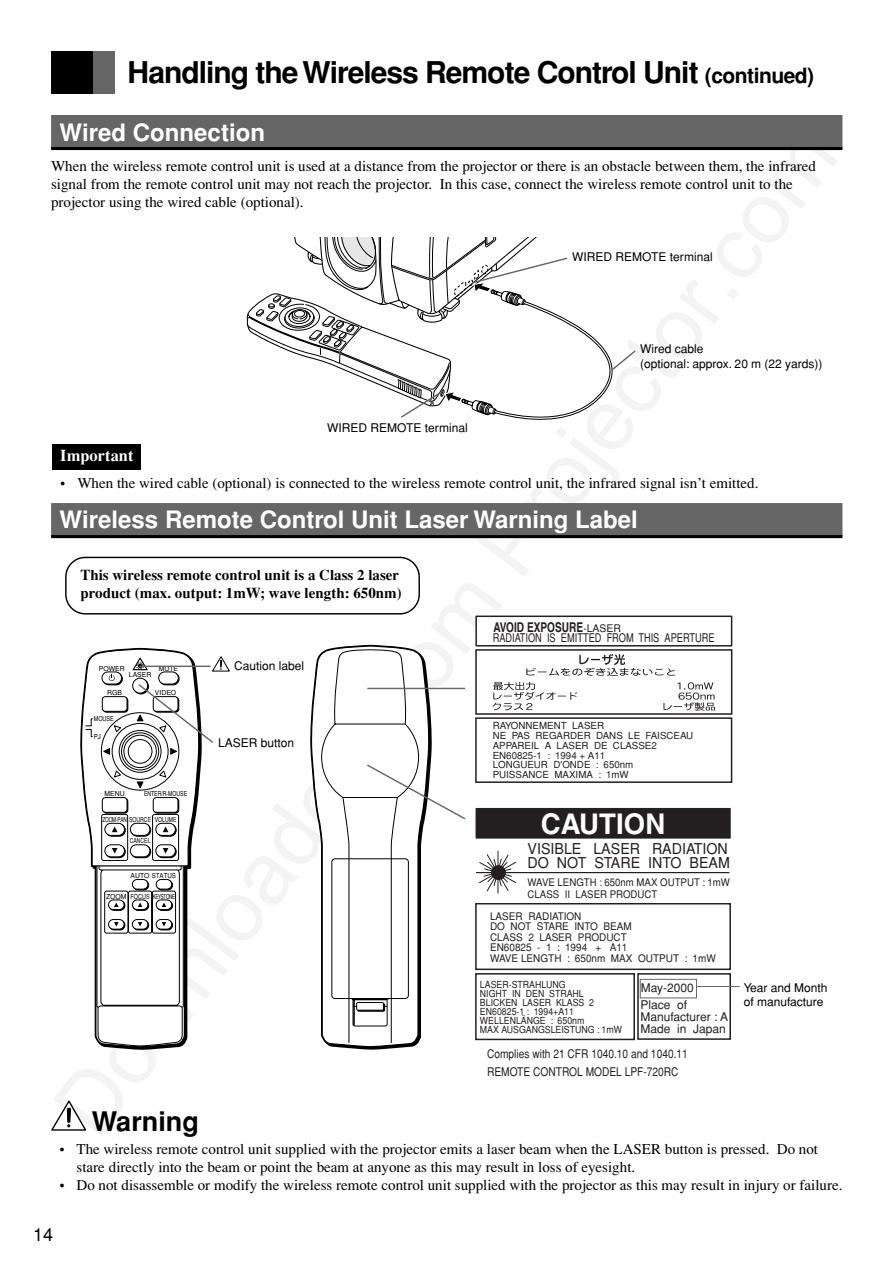
<style>
.page{position:relative;width:893px;height:1263px;background:#fff}
.page>*{position:absolute;margin:0;border:0;box-sizing:border-box;transform-origin:0 0}
.t1{font:700 30px "Helvetica";letter-spacing:-.035em;color:#000}
.t2{font:700 28.5px "Helvetica";color:#fff}
.t3{font:700 27px "Helvetica";color:#000}
.t4{font:700 24px "Helvetica";color:#fff}
.t5{font:18px "Helvetica";color:#000}
.t6{font:700 16.5px "Times";color:#fff}
.t7{font:15px/18px "Times";color:#000}
.t8{font:700 15px/18px "Times";color:#000}
.t9{font:15px/14.7px "Helvetica";color:#231f20;scale:.95 1}
.t10{font:700 13.5px "Helvetica";color:#231f20;scale:.75 1}
.t11{font:12px/14.4px "Helvetica";color:#000}
.t12{font:12px/18px "Helvetica";color:#231f20;scale:.85 1}
.t13{font:12px/12px "Helvetica";color:#231f20}
.t14{font:12px "Helvetica";color:#231f20;scale:.77 1}
.t15{font:10.5px/10.5px "Helvetica";color:#231f20;scale:.95 1}
.t16{font:10.5px/11.6px "Helvetica";color:#231f20;scale:.92 1}
.t17{font:9.75px/9.8px "Helvetica";color:#231f20}
.t18{font:9.75px/9px "Helvetica";color:#231f20;scale:.9 1}
.t19{font:6.9px "Helvetica";color:#000}
.t20{font:6.9px "Helvetica";color:#000;scale:.7 1}
.t21{font:6.9px "Helvetica";color:#000;scale:.75 1}
.t22{font:6.9px "Helvetica";letter-spacing:-.06em;color:#000;scale:.8 1}
.t23{font:6.9px "Helvetica";color:#000;scale:.8 1}
.t24{font:6.9px "Helvetica";color:#000;scale:.9 1}
.s1{font-size:21px}
.s2{font-weight:400;font-size:10.5px}
</style>
<div class="page">
<div style="left:51px;top:51px;width:43px;height:43px;background:#000"></div>
<div style="left:93px;top:51px;width:21px;height:43px;background:#666"></div>
<div style="left:51px;top:115px;width:791px;height:33px;background:#666"></div>
<hr style="left:51px;top:147px;width:791px;height:3px;background:#000">
<div style="left:51px;top:503px;width:791px;height:33px;background:#666"></div>
<hr style="left:51px;top:535px;width:791px;height:3px;background:#000">
<svg style="left:316px;top:645px;width:110px;height:403px"></svg>
<svg style="left:321px;top:650px;width:98px;height:393px"></svg>
<hr style="left:353px;top:1006px;width:34px;height:1px;background:#000">
<svg style="left:357px;top:1003px;width:28px;height:9px"></svg>
<div style="left:356px;top:1002px;width:28px;height:9px;background:#fff;border:1px solid #000"></div>
<div style="left:475px;top:649px;width:257px;height:66px;background:#fff;border:2px solid #231f20"></div>
<div style="left:475px;top:616px;width:257px;height:31px;background:#fff;border:2px solid #231f20"></div>
<svg style="left:526px;top:654px;width:149px;height:22px"></svg>
<svg style="left:492px;top:682px;width:85px;height:28px"></svg>
<svg style="left:663px;top:682px;width:52px;height:29px"></svg>
<div style="left:475px;top:717px;width:257px;height:66px;background:#fff;border:2px solid #231f20"></div>
<div style="left:475px;top:973px;width:160px;height:67px;background:#fff;border:2px solid #231f20"></div>
<div style="left:637px;top:973px;width:94px;height:67px;background:#fff;border:2px solid #231f20"></div>
<div style="left:476px;top:808px;width:254px;height:30px;background:#231f20"></div>
<div style="left:475px;top:903px;width:256px;height:67px;background:#fff;border:2px solid #231f20"></div>
<hr style="left:476px;top:872px;width:253px;height:1px;background:#231f20">
<hr style="left:497px;top:851px;width:1px;height:42px;background:#231f20">
<svg style="left:478px;top:854px;width:39px;height:38px"></svg>
<svg style="left:51px;top:1100px;width:36px;height:31px"></svg>
<svg style="left:65px;top:556px;width:355px;height:59px"></svg>
<svg style="left:310px;top:665px;width:156px;height:156px"></svg>
<div style="left:640px;top:979px;width:56px;height:19px;border:1px solid #666"></div>
<hr style="left:696px;top:986px;width:43px;height:1px;background:#666">
<svg style="left:80px;top:647px;width:150px;height:403px"></svg>
<div style="left:52px;top:444px;width:88px;height:26px;background:#000"></div>
<svg style="left:246px;top:237px;width:390px;height:183px"></svg>
<h1 class="t1" style="left:128px;top:61px;width:688px">Handling the Wireless Remote Control Unit <span class="s1">(continued)</span></h1>
<h3 class="t4" style="left:60px;top:123px;width:207px">Wired Connection</h3>
<p class="t7" style="left:51px;top:158px;width:766px">When the wireless remote control unit is used at a distance from the projector or there is an obstacle between them, the infrared signal from the remote control unit may not reach the projector. In this case, connect the wireless remote control unit to the projector using the wired cable (optional).</p>
<p class="t11" style="left:572px;top:250px;width:142px">WIRED REMOTE terminal</p>
<p class="t11" style="left:327px;top:422px;width:142px">WIRED REMOTE terminal</p>
<p class="t11" style="left:640px;top:343px;width:184px">Wired cable<br>(optional: approx. 20 m (22 yards))</p>
<p class="t6" style="left:60px;top:450px;width:75px">Important</p>
<p class="t7" style="left:60px;top:475px;width:699px">• When the wired cable (optional) is connected to the wireless remote control unit, the infrared signal isn’t emitted.</p>
<h3 class="t4" style="left:60px;top:511px;width:579px">Wireless Remote Control Unit Laser Warning Label</h3>
<p class="t8" style="left:80px;top:567px;width:323px">This wireless remote control unit is a Class 2 laser product (max. output: 1mW; wave length: 650nm)</p>
<p class="t19" style="left:99px;top:666px;width:27px">POWER</p>
<p class="t19" style="left:107px;top:690px;width:16px">RGB</p>
<p class="t19" style="left:159px;top:666px;width:21px">MUTE</p>
<p class="t19" style="left:129px;top:672px;width:24px">LASER</p>
<p class="t19" style="left:155px;top:690px;width:23px">VIDEO</p>
<p class="t23" style="left:94px;top:716px;width:27px">MOUSE</p>
<p class="t24" style="left:94px;top:734px;width:9px">PJ</p>
<p class="t21" style="left:144px;top:791px;width:59px">ENTER/R-MOUSE</p>
<p class="t19" style="left:105px;top:791px;width:22px">MENU</p>
<p class="t20" style="left:102px;top:817px;width:107px">ZOOM-PAN SOURCE VOLUME</p>
<p class="t21" style="left:130px;top:839px;width:29px">CANCEL</p>
<p class="t19" style="left:131px;top:873px;width:47px">AUTO STATUS</p>
<p class="t22" style="left:130px;top:894px;width:57px">FOCUS KEYSTONE</p>
<p class="t19" style="left:106px;top:894px;width:22px">ZOOM</p>
<p class="t11" style="left:234px;top:659px;width:72px">Caution label</p>
<p class="t11" style="left:218px;top:737px;width:77px">LASER button</p>
<p class="t10" style="left:493px;top:622px;width:172px">AVOID EXPOSURE<span class="s2">-LASER</span></p>
<p class="t14" style="left:492px;top:634px;width:290px">RADIATION IS EMITTED FROM THIS APERTURE</p>
<p class="t17" style="left:492px;top:722px;width:202px">RAYONNEMENT LASER<br>NE PAS REGARDER DANS LE FAISCEAU<br>APPAREIL A LASER DE CLASSE2<br>EN60825-1 : 1994 + A11<br>LONGUEUR D'ONDE : 650nm<br>PUISSANCE MAXIMA : 1mW</p>
<h2 class="t2" style="left:540px;top:814px;width:126px">CAUTION</h2>
<p class="t9" style="left:527px;top:843px;width:214px">VISIBLE LASER RADIATION<br>DO NOT STARE INTO BEAM</p>
<p class="t16" style="left:527px;top:878px;width:221px">WAVE LENGTH : 650nm MAX OUTPUT : 1mW<br>CLASS II LASER PRODUCT</p>
<p class="t15" style="left:490px;top:912px;width:239px">LASER RADIATION<br>DO NOT STARE INTO BEAM<br>CLASS 2 LASER PRODUCT<br>EN60825 - 1 : 1994 + A11<br>WAVE LENGTH : 650nm MAX OUTPUT : 1mW</p>
<p class="t18" style="left:480px;top:981px;width:159px">LASER-STRAHLUNG<br>NIGHT IN DEN STRAHL<br>BLICKEN LASER KLASS 2<br>EN60825-1 : 1994+A11<br>WELLENLÄNGE : 650nm<br>MAX AUSGANGSLEISTUNG : 1mW</p>
<p class="t13" style="left:641px;top:983px;width:54px">May-2000</p>
<p class="t13" style="left:640px;top:1000px;width:89px">Place of<br>Manufacturer : A<br>Made in Japan</p>
<p class="t12" style="left:487px;top:1046px;width:238px">Complies with 21 CFR 1040.10 and 1040.11<br>REMOTE CONTROL MODEL LPF-720RC</p>
<p class="t11" style="left:743px;top:981px;width:85px">Year and Month of manufacture</p>
<h3 class="t3" style="left:92px;top:1112px;width:109px">Warning</h3>
<p class="t7" style="left:76px;top:1142px;width:743px;text-indent:-17px">• The wireless remote control unit supplied with the projector emits a laser beam when the LASER button is pressed. Do not stare directly into the beam or point the beam at anyone as this may result in loss of eyesight.</p>
<p class="t7" style="left:60px;top:1178px;width:784px">• Do not disassemble or modify the wireless remote control unit supplied with the projector as this may result in injury or failure.</p>
<p class="t5" style="left:33px;top:1228px;width:22px">14</p>
</div>
